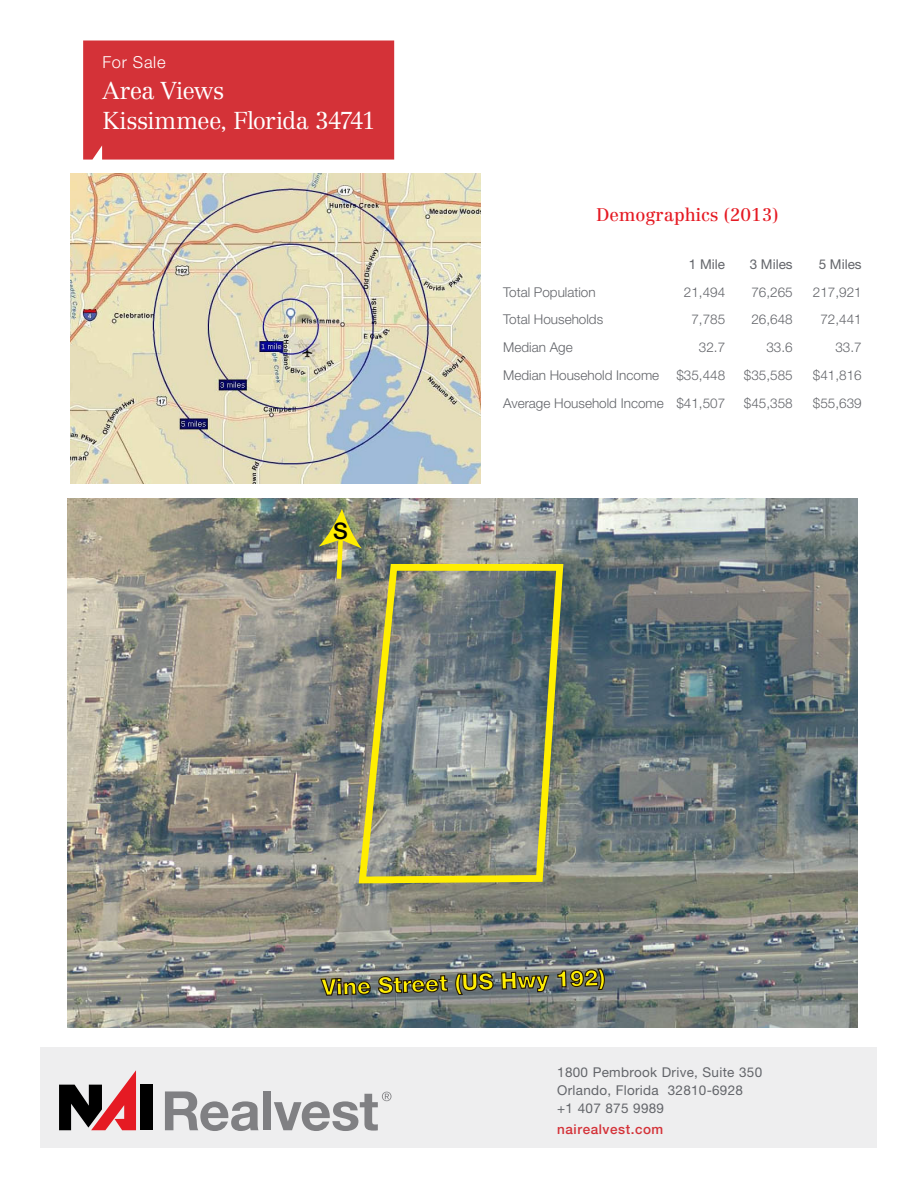
<style>
.page{position:relative;width:918px;height:1188px;background:#fff}
.page>*{position:absolute;margin:0;border:0;box-sizing:border-box;transform-origin:0 0}
.t1{font:300 24px "Centennial LT Std";letter-spacing:-.03em;color:#fff}
.t2{font:800 22.65px "Helvetica Neue LT";color:#ffee01}
.t3{font:500 22.65px "Helvetica Neue LT";color:#000}
.t4{font:18px "Centennial LT Std";color:#e51a23}
.t5{font:300 16.5px "Helvetica Neue LT Std";letter-spacing:.045em;color:#fff}
.t6{font:300 13.5px "Helvetica Neue LT Std";color:#63656a}
.t7{font:13.5px "Helvetica Neue LT Std";letter-spacing:.02em;color:#63656a}
.t8{font:500 13.5px "Helvetica Neue LT Std";letter-spacing:.04em;color:#d43238}
</style>
<div class="page">
<div style="left:40px;top:1047px;width:838px;height:101px;background:#eeeeef"></div>
<div style="left:141px;top:1085px;width:12px;height:45px;background:#000"></div>
<svg style="left:59px;top:1070px;width:77px;height:60px"></svg>
<svg style="left:165px;top:1091px;width:94px;height:40px"></svg>
<div style="left:263px;top:1091px;width:8px;height:39px;background:#808083"></div>
<svg style="left:274px;top:1092px;width:118px;height:39px"></svg>
<img style="left:70px;top:174px;width:411px;height:309px">
<img style="left:68px;top:499px;width:790px;height:528px">
<svg style="left:355px;top:560px;width:212px;height:327px;background:#868c76"></svg>
<img style="left:319px;top:509px;width:43px;height:74px">
<svg style="left:320px;top:923px;width:129px;height:104px;background:#787e7b"></svg>
<svg style="left:455px;top:972px;width:39px;height:55px;background:#646d6b"></svg>
<svg style="left:501px;top:969px;width:49px;height:28px"></svg>
<svg style="left:557px;top:968px;width:49px;height:23px"></svg>
<div style="left:83px;top:40px;width:311px;height:120px;background:#d43238"></div>
<p class="t5" style="left:103px;top:53px;width:65px">For Sale</p>
<p class="t1" style="left:103px;top:76px;width:123px">Area Views</p>
<p class="t1" style="left:103px;top:107px;width:275px">Kissimmee, Florida 34741</p>
<p class="t3" style="left:333px;top:517px;width:16px">S</p>
<p class="t4" style="left:596px;top:204px;width:183px">Demographics (2013)</p>
<p class="t7" style="left:689px;top:256px;width:38px">1 Mile</p>
<p class="t7" style="left:750px;top:256px;width:45px">3 Miles</p>
<p class="t7" style="left:819px;top:256px;width:45px">5 Miles</p>
<p class="t6" style="left:503px;top:283px;width:94px">Total Population</p>
<p class="t6" style="left:684px;top:283px;width:43px">21,494</p>
<p class="t6" style="left:751px;top:283px;width:43px">76,265</p>
<p class="t6" style="left:813px;top:283px;width:50px">217,921</p>
<p class="t6" style="left:503px;top:311px;width:102px">Total Households</p>
<p class="t6" style="left:691px;top:311px;width:35px">7,785</p>
<p class="t6" style="left:751px;top:311px;width:43px">26,648</p>
<p class="t6" style="left:820px;top:311px;width:43px">72,441</p>
<p class="t6" style="left:503px;top:339px;width:71px">Median Age</p>
<p class="t6" style="left:699px;top:339px;width:28px">32.7</p>
<p class="t6" style="left:766px;top:339px;width:28px">33.6</p>
<p class="t6" style="left:835px;top:339px;width:28px">33.7</p>
<p class="t6" style="left:503px;top:367px;width:158px">Median Household Income</p>
<p class="t6" style="left:676px;top:367px;width:50px">$35,448</p>
<p class="t6" style="left:744px;top:367px;width:50px">$35,585</p>
<p class="t6" style="left:813px;top:367px;width:50px">$41,816</p>
<p class="t6" style="left:503px;top:394px;width:223px">Average Household Income $41,507</p>
<p class="t6" style="left:744px;top:394px;width:50px">$45,358</p>
<p class="t6" style="left:813px;top:394px;width:50px">$55,639</p>
<p class="t2" style="left:321px;top:974px;width:285px;rotate:-2deg">Vine Street (US Hwy 192)</p>
<p class="t7" style="left:557px;top:1064px;width:206px">1800 Pembrook Drive, Suite 350</p>
<p class="t7" style="left:557px;top:1082px;width:187px">Orlando, Florida 32810-6928</p>
<p class="t7" style="left:557px;top:1100px;width:108px">+1 407 875 9989</p>
<p class="t8" style="left:557px;top:1121px;width:108px">nairealvest.com</p>
</div>
